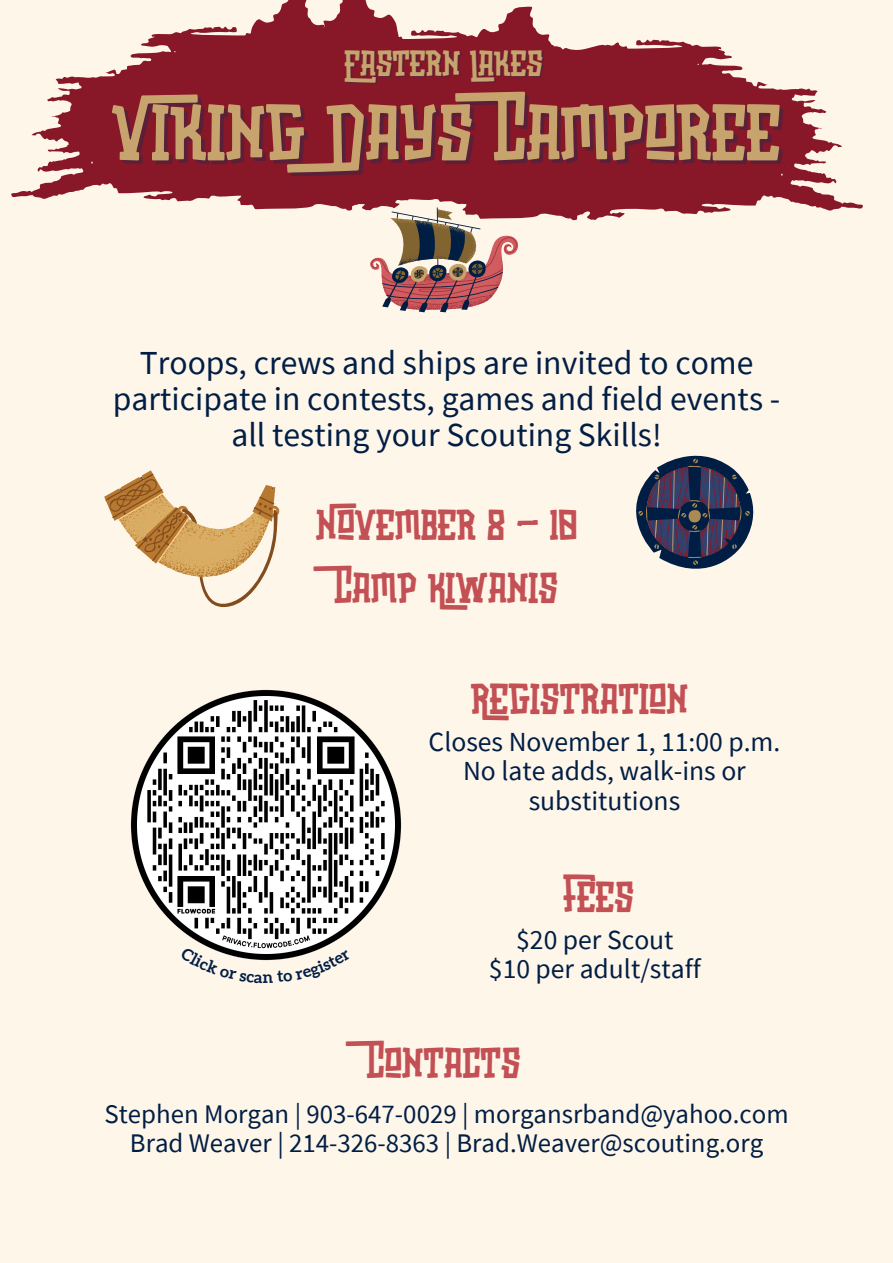
<style>
.page{position:relative;width:893px;height:1263px;background:#fff6ea}
.page>*{position:absolute;margin:0;border:0;box-sizing:border-box;transform-origin:0 0}
.t1{font:82.65px "Oldstar";color:#c7a46d}
.t2{font:45px/63px "Oldstar";color:#c35054;text-align:center}
.t3{font:37.88px "Oldstar";color:#c7a46d}
.t4{font:33.6px/36px "Source Sans Pro";color:#001e44;text-align:center}
.t5{font:27.6px/29.2px "Source Sans Pro";color:#001e44;text-align:center}
.t6{font:26.85px/28.7px "Source Sans Pro";color:#001e44;text-align:center}
</style>
<div class="page">
<svg style="left:11px;top:27px;width:196px;height:175px;fill:#881727"></svg>
<svg style="left:668px;top:40px;width:195px;height:174px;fill:#881727"></svg>
<svg style="left:207px;top:0;width:461px;height:246px;fill:#881727"></svg>
<svg style="left:370px;top:207px;width:148px;height:105px"></svg>
<svg style="left:636px;top:455px;width:118px;height:114px"></svg>
<img style="left:130px;top:689px;width:272px;height:258px">
<svg style="left:104px;top:470px;width:176px;height:137px"></svg>
<svg style="left:208px;top:947px;width:116px;height:14px"></svg>
<p class="t3" style="left:345px;top:39px;width:200px">Eastern Lakes</p>
<h3 class="t1" style="left:112px;top:80px;width:671px">Viking Days Camporee</h3>
<p class="t4" style="left:113px;top:344px;width:669px">Troops, crews and ships are invited to come participate in contests, games and field events - all testing your Scouting Skills!</p>
<p class="t2" style="left:316px;top:492px;width:262px">November 8 - 10<br>Camp Kiwanis</p>
<h4 class="t2" style="left:471px;top:667px;width:219px">Registration</h4>
<p class="t5" style="left:428px;top:727px;width:353px">Closes November 1, 11:00 p.m.<br>No late adds, walk-ins or substitutions</p>
<h1 class="t2" style="left:563px;top:865px;width:72px">Fees</h1>
<p class="t5" style="left:489px;top:925px;width:213px">$20 per Scout<br>$10 per adult/staff</p>
<p class="t2" style="left:367px;top:1030px;width:155px">Contacts</p>
<h2 class="t6" style="left:105px;top:1099px;width:685px">Stephen Morgan | 903-647-0029 | morgansrband@yahoo.com<br>Brad Weaver | 214-326-8363 | Brad.Weaver@scouting.org</h2>
</div>
